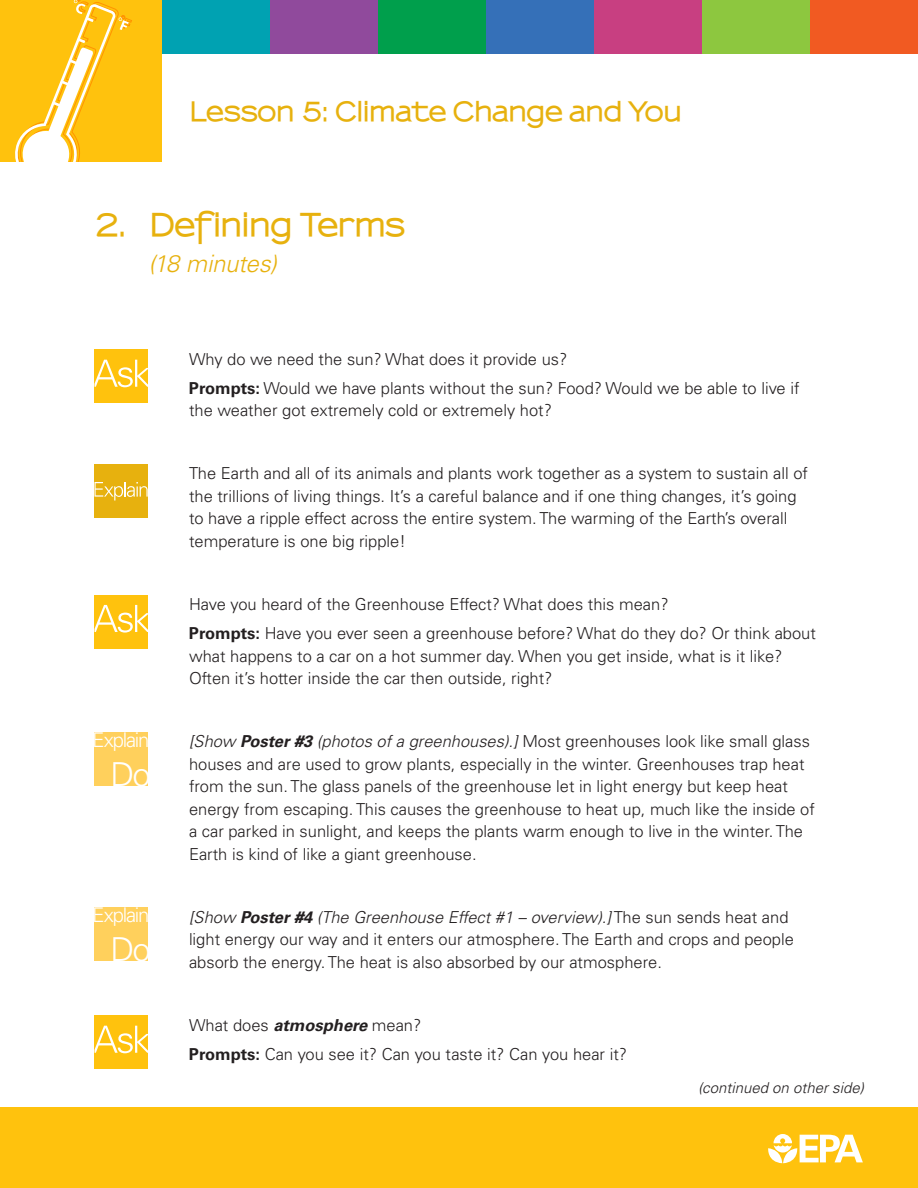
<style>
.page{position:relative;width:918px;height:1188px;background:#fff}
.page>*{position:absolute;margin:0;border:0;box-sizing:border-box;transform-origin:0 0}
.t1{font:300 33px "Univers LT Std";color:#fff}
.t2{font:800 30px "Sansumi";letter-spacing:-.01em;color:#e7b10e}
.t3{font:800 25.5px "Sansumi";letter-spacing:-.01em;color:#e7b10e}
.t4{font:italic 300 24px "Univers LT Std";letter-spacing:-.015em;color:#e7b10e}
.t5{font:300 20.25px "Univers LT Std";letter-spacing:-.06em;color:#fff}
.t6{font:300 16.5px/22.5px "Univers LT Std";color:#231f20}
.t7{font:italic 300 15px "Univers LT Std";color:#231f20}
.s1{font-weight:700}
.s2{font-style:italic}
.s3{font-weight:700;font-style:italic}
</style>
<div class="page">
<div style="left:0;top:1107px;width:918px;height:81px;background:#ffc20d"></div>
<div style="left:702px;top:0;width:108px;height:54px;background:#8dc73f"></div>
<div style="left:594px;top:0;width:108px;height:54px;background:#c83f81"></div>
<div style="left:486px;top:0;width:108px;height:54px;background:#3570b8"></div>
<div style="left:810px;top:0;width:108px;height:54px;background:#f15a22"></div>
<div style="left:378px;top:0;width:108px;height:54px;background:#009f4c"></div>
<div style="left:270px;top:0;width:108px;height:54px;background:#904a9c"></div>
<div style="left:162px;top:0;width:108px;height:54px;background:#00a2b2"></div>
<div style="left:0;top:0;width:162px;height:162px;background:#ffc20d"></div>
<svg style="left:15px;top:0;width:117px;height:162px"></svg>
<div style="left:94px;top:350px;width:54px;height:54px;background:#ffc20d"></div>
<svg style="left:94px;top:360px;width:54px;height:27px"></svg>
<div style="left:94px;top:464px;width:54px;height:54px;background:#e7b10e"></div>
<svg style="left:94px;top:482px;width:54px;height:19px"></svg>
<div style="left:94px;top:595px;width:54px;height:54px;background:#ffc20d"></div>
<svg style="left:94px;top:605px;width:54px;height:28px"></svg>
<div style="left:94px;top:732px;width:54px;height:54px;background:#ffd05c"></div>
<div style="left:94px;top:908px;width:54px;height:54px;background:#ffd05c"></div>
<div style="left:94px;top:1016px;width:54px;height:54px;background:#ffc20d"></div>
<svg style="left:94px;top:1026px;width:54px;height:27px"></svg>
<svg style="left:768px;top:1134px;width:95px;height:29px"></svg>
<h2 class="t3" style="left:189px;top:96px;width:494px">Lesson 5: Climate Change and You</h2>
<h1 class="t2" style="left:94px;top:207px;width:312px">2. Defining Terms</h1>
<p class="t4" style="left:148px;top:249px;width:130px">(18 minutes)</p>
<p class="t6" style="left:189px;top:347px;width:380px">Why do we need the sun? What does it provide us?</p>
<p class="t6" style="left:189px;top:377px;width:612px"><span class="s1">Prompts:</span> Would we have plants without the sun? Food? Would we be able to live if the weather got extremely cold or extremely hot?</p>
<p class="t6" style="left:189px;top:462px;width:621px">The Earth and all of its animals and plants work together as a system to sustain all of the trillions of living things. It’s a careful balance and if one thing changes, it’s going to have a ripple effect across the entire system. The warming of the Earth’s overall temperature is one big ripple!</p>
<p class="t6" style="left:189px;top:593px;width:481px">Have you heard of the Greenhouse Effect? What does this mean?</p>
<p class="t6" style="left:189px;top:622px;width:628px"><span class="s1">Prompts:</span> Have you ever seen a greenhouse before? What do they do? Or think about what happens to a car on a hot summer day. When you get inside, what is it like?<br>Often it’s hotter inside the car then outside, right?</p>
<p class="t5" style="left:92px;top:728px;width:59px">Explain</p>
<p class="t6" style="left:189px;top:730px;width:627px"><span class="s2">[Show</span> <span class="s3">Poster #3</span> <span class="s2">(photos of a greenhouses).]</span> Most greenhouses look like small glass houses and are used to grow plants, especially in the winter. Greenhouses trap heat from the sun. The glass panels of the greenhouse let in light energy but keep heat energy from escaping. This causes the greenhouse to heat up, much like the inside of a car parked in sunlight, and keeps the plants warm enough to live in the winter. The Earth is kind of like a giant greenhouse.</p>
<p class="t1" style="left:111px;top:754px;width:42px">Do</p>
<p class="t5" style="left:92px;top:903px;width:59px">Explain</p>
<p class="t6" style="left:189px;top:905px;width:607px"><span class="s2">[Show</span> <span class="s3">Poster #4</span> <span class="s2">(The Greenhouse Effect #1 – overview).]</span> The sun sends heat and light energy our way and it enters our atmosphere. The Earth and crops and people absorb the energy. The heat is also absorbed by our atmosphere.</p>
<p class="t1" style="left:111px;top:930px;width:42px">Do</p>
<p class="t6" style="left:189px;top:1013px;width:234px">What does <span class="s3">atmosphere</span> mean?</p>
<p class="t6" style="left:189px;top:1043px;width:440px"><span class="s1">Prompts:</span> Can you see it? Can you taste it? Can you hear it?</p>
<p class="t7" style="left:698px;top:1078px;width:167px">(continued on other side)</p>
</div>
